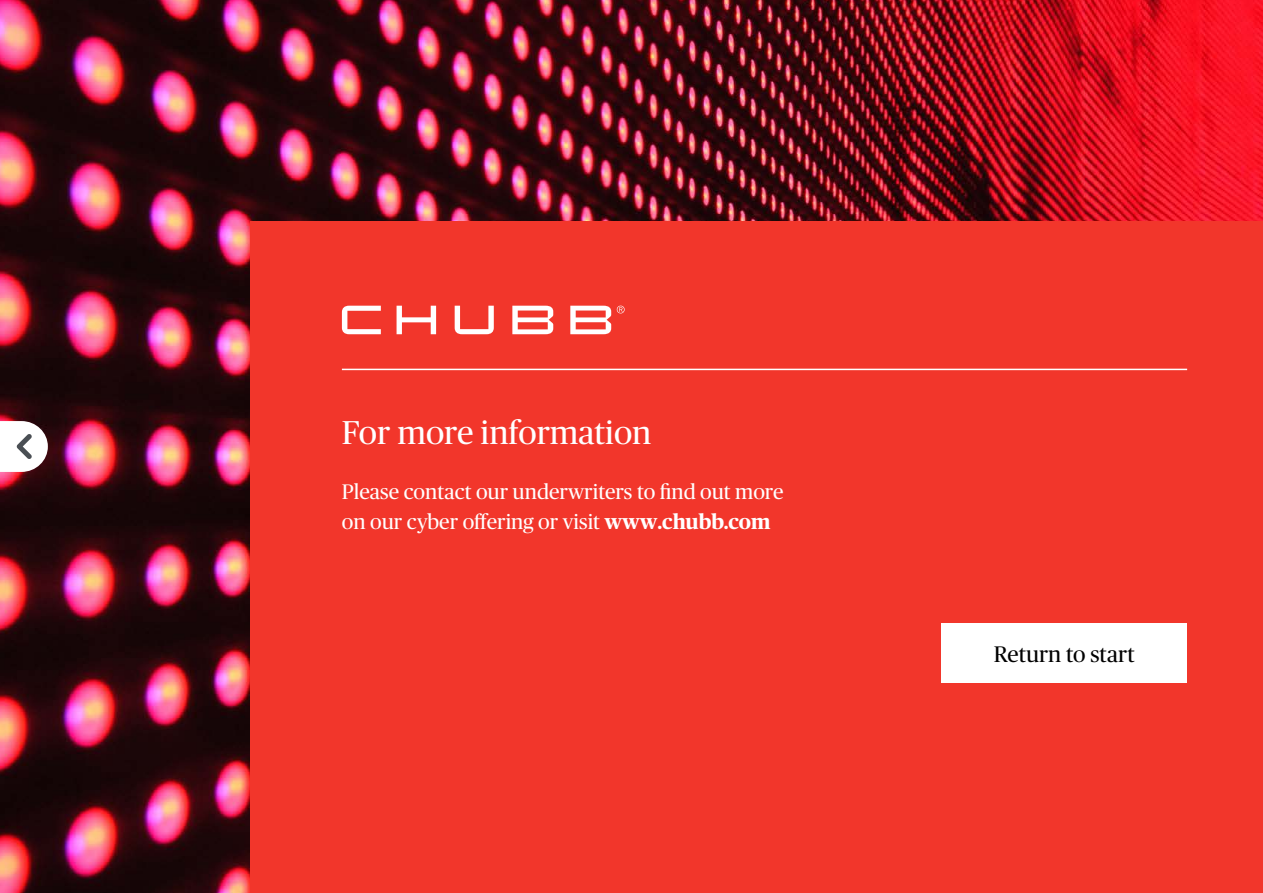
<style>
.page{position:relative;width:1263px;height:893px;background:#fff}
.page>*{position:absolute;margin:0;border:0;box-sizing:border-box;transform-origin:0 0}
.t1{font:33px "Chubb Publico";color:#fff}
.t2{font:22.5px "Chubb Publico";color:#000}
.t3{font:21px/30px "Chubb Publico";color:#fff}
.s1{font-weight:700}
</style>
<div class="page">
<img style="left:0;top:0;width:1263px;height:893px">
<div style="left:251px;top:221px;width:1012px;height:672px;background:#f2362b"></div>
<svg style="left:342px;top:306px;width:269px;height:28px"></svg>
<svg style="left:617px;top:306px;width:8px;height:7px"></svg>
<svg style="left:0;top:421px;width:48px;height:51px"></svg>
<hr style="left:342px;top:369px;width:845px;height:1px;background:#fff">
<div style="left:941px;top:623px;width:246px;height:59px;background:#fff"></div>
<h1 class="t1" style="left:342px;top:409px;width:311px">For more information</h1>
<p class="t3" style="left:342px;top:476px;width:443px">Please contact our underwriters to find out more on our cyber offering or visit <span class="s1">www.chubb.com</span></p>
<p class="t2" style="left:994px;top:638px;width:142px">Return to start</p>
</div>
